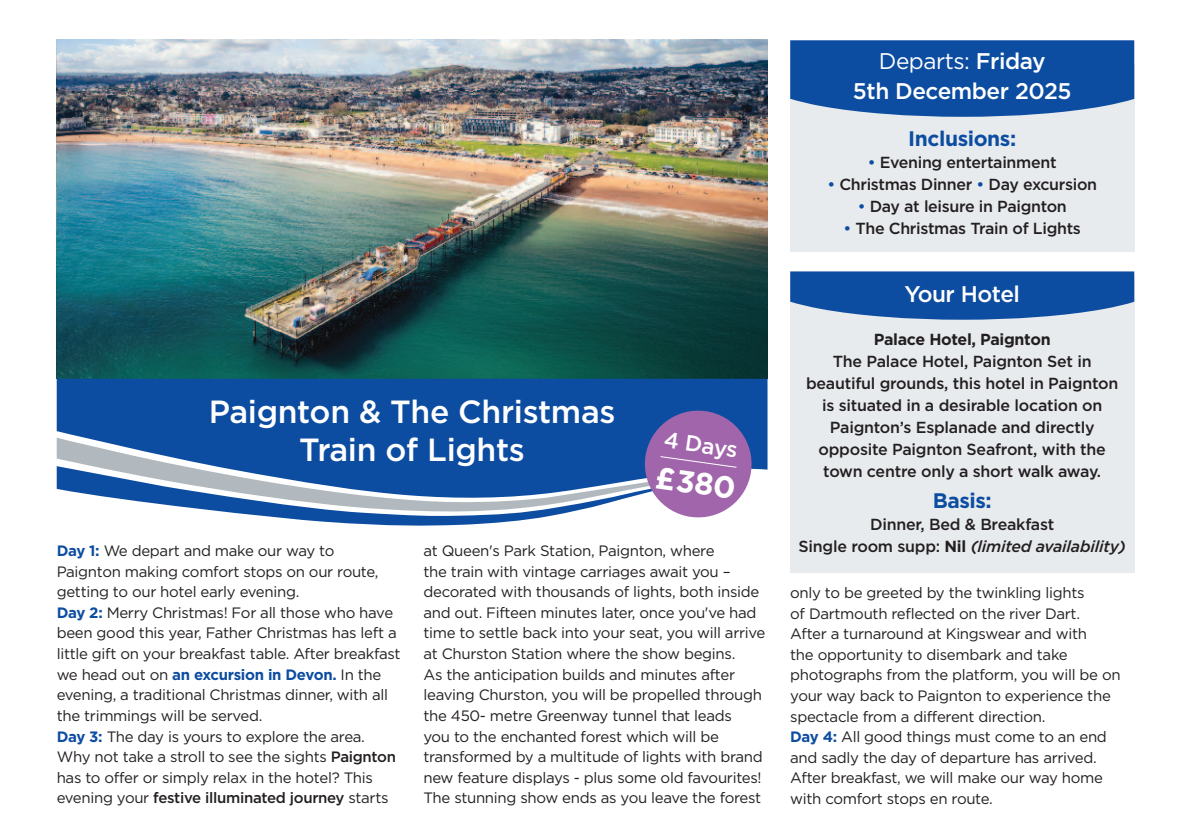
<style>
.page{position:relative;width:1191px;height:840px;background:#fff}
.page>*{position:absolute;margin:0;border:0;box-sizing:border-box;transform-origin:0 0}
.t1{font:500 32px/38px "Gotham";letter-spacing:-.01em;color:#fff;text-align:center}
.t2{font:700 30.8px "Gotham";color:#fff}
.t3{font:500 22.6px/30px "Gotham";letter-spacing:-.02em;color:#fff;text-align:center}
.t4{font:500 22.2px "Gotham";color:#fff}
.t5{font:700 21px "Gotham";letter-spacing:-.02em;color:#0d4da1}
.t6{font:500 16px/22px "Gotham";letter-spacing:-.015em;color:#231f20;text-align:center}
.t7{font:700 16px "Gotham";letter-spacing:-.02em;color:#231f20}
.t8{font:15px/20.6px "Gotham";letter-spacing:-.02em;color:#231f20}
.s1{font-weight:700;color:#0d4da1}
.s2{font-weight:500}
.s3{font-weight:400}
.s4{color:#0d4da1}
.s5{font-weight:700}
.s6{font-style:italic}
</style>
<div class="page">
<div style="left:790px;top:277px;width:344px;height:295px;background:#e8ebee"></div>
<img style="left:57px;top:40px;width:710px;height:338px">
<div style="left:790px;top:64px;width:344px;height:187px;background:#e8ebee"></div>
<svg style="left:790px;top:40px;width:344px;height:77px;background:#1d59a6"></svg>
<svg style="left:790px;top:271px;width:344px;height:48px;background:#245ea9"></svg>
<div style="left:57px;top:378px;width:710px;height:92px;background:#0d4da1"></div>
<svg style="left:57px;top:407px;width:698px;height:119px"></svg>
<h1 class="t1" style="left:209px;top:392px;width:408px">Paignton &amp; The Christmas<br>Train of Lights</h1>
<h3 class="t4" style="left:666px;top:427px;width:75px;rotate:8deg">4 Days</h3>
<h2 class="t2" style="left:658px;top:459px;width:82px;rotate:8deg">£380</h2>
<p class="t8" style="left:57px;top:540px;width:345px"><span class="s1">Day 1:</span> We depart and make our way to Paignton making comfort stops on our route, getting to our hotel early evening.<br><span class="s1">Day 2:</span> Merry Christmas! For all those who have been good this year, Father Christmas has left a little gift on your breakfast table. After breakfast we head out on <span class="s1">an excursion in Devon.</span> In the evening, a traditional Christmas dinner, with all the trimmings will be served.<br><span class="s1">Day 3:</span> The day is yours to explore the area.<br>Why not take a stroll to see the sights <span class="s2">Paignton </span>has to offer or simply relax in the hotel? This evening your <span class="s2">festive illuminated journey</span> starts</p>
<p class="t8" style="left:423px;top:540px;width:343px">at Queen's Park Station, Paignton, where<br>the train with vintage carriages await you – decorated with thousands of lights, both inside and out. Fifteen minutes later, once you've had time to settle back into your seat, you will arrive at Churston Station where the show begins.<br>As the anticipation builds and minutes after leaving Churston, you will be propelled through the 450- metre Greenway tunnel that leads<br>you to the enchanted forest which will be transformed by a multitude of lights with brand new feature displays - plus some old favourites!<br>The stunning show ends as you leave the forest</p>
<h3 class="t3" style="left:853px;top:46px;width:220px"><span class="s3">Departs:</span> Friday<br>5th December 2025</h3>
<h3 class="t5" style="left:908px;top:126px;width:109px">Inclusions:</h3>
<p class="t6" style="left:868px;top:151px;width:190px"><span class="s4">•</span> Evening entertainment</p>
<p class="t6" style="left:827px;top:173px;width:271px"><span class="s4">•</span> Christmas Dinner <span class="s4">•</span> Day excursion</p>
<p class="t6" style="left:857px;top:195px;width:211px"><span class="s4">•</span> Day at leisure in Paignton</p>
<p class="t6" style="left:843px;top:217px;width:239px"><span class="s4">•</span> The Christmas Train of Lights</p>
<h3 class="t3" style="left:904px;top:279px;width:117px">Your Hotel</h3>
<p class="t7" style="left:874px;top:329px;width:178px">Palace Hotel, Paignton</p>
<p class="t6" style="left:806px;top:350px;width:314px">The Palace Hotel, Paignton Set in beautiful grounds, this hotel in Paignton is situated in a desirable location on Paignton’s Esplanade and directly opposite Paignton Seafront, with the town centre only a short walk away.</p>
<h3 class="t5" style="left:932px;top:488px;width:61px">Basis:</h3>
<p class="t6" style="left:798px;top:513px;width:329px">Dinner, Bed &amp; Breakfast<br>Single room supp: <span class="s5">Nil</span> <span class="s6">(limited availability)</span></p>
<p class="t8" style="left:790px;top:582px;width:332px">only to be greeted by the twinkling lights<br>of Dartmouth reflected on the river Dart.<br>After a turnaround at Kingswear and with<br>the opportunity to disembark and take photographs from the platform, you will be on your way back to Paignton to experience the spectacle from a different direction.<br><span class="s1">Day 4:</span> All good things must come to an end and sadly the day of departure has arrived.<br>After breakfast, we will make our way home with comfort stops en route.</p>
</div>
